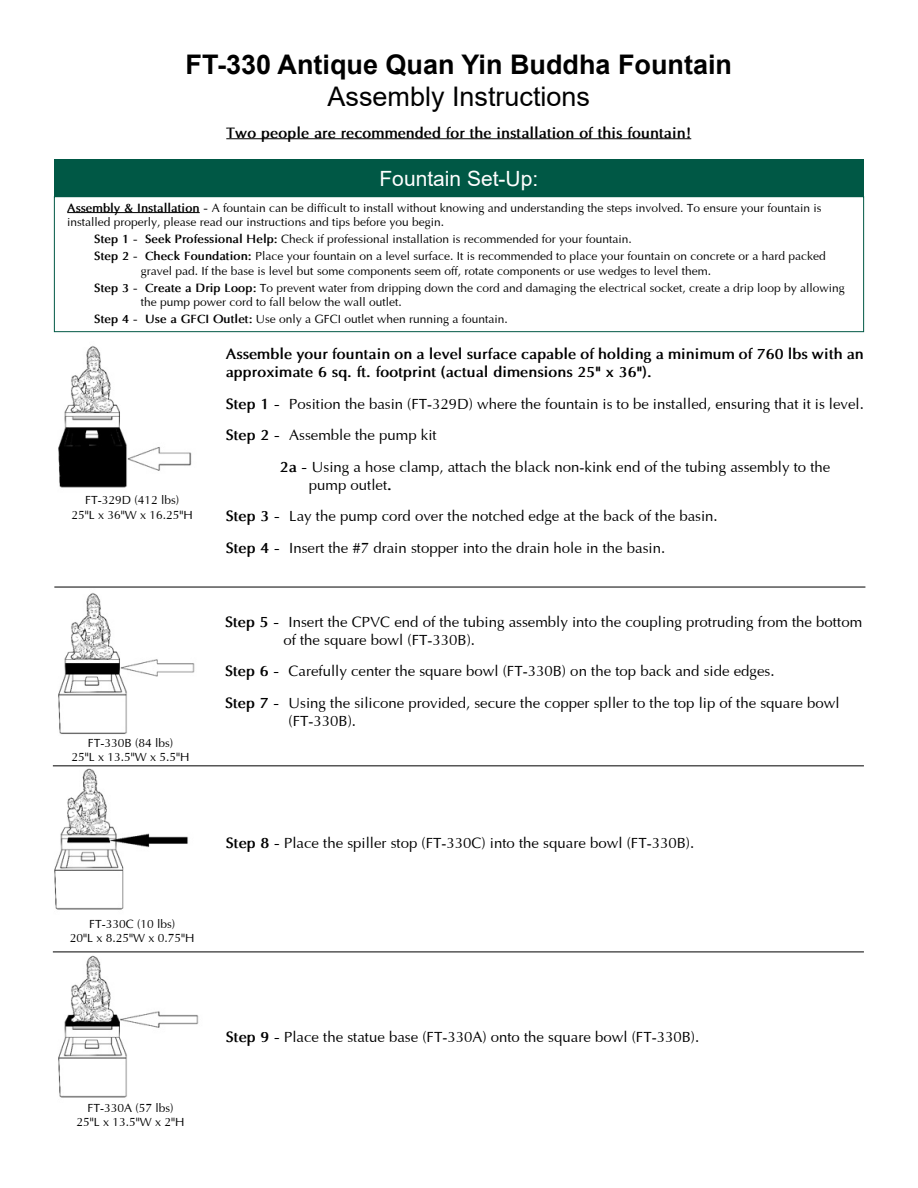
<style>
.page{position:relative;width:918px;height:1188px;background:#fff}
.page>*{position:absolute;margin:0;border:0;box-sizing:border-box;transform-origin:0 0}
.t1{font:700 27px "Arial";color:#000}
.t2{font:27px "Arial";color:#000}
.t3{font:21px "Arial";color:#fff}
.t4{font:15px/31.5px "Optima";color:#000}
.t5{font:700 15px/18px "Optima";color:#000}
.t6{font:12px/14.4px "Optima";color:#000;text-align:center}
.s1{font-weight:700}
</style>
<div class="page">
<hr style="left:226px;top:138px;width:465px;height:1px;background:#000">
<div style="left:54px;top:159px;width:810px;height:37px;background:#005845"></div>
<hr style="left:67px;top:212px;width:133px;height:1px;background:#000">
<div style="left:54px;top:196px;width:810px;height:136px;border:1px solid #005845"></div>
<hr style="left:53px;top:766px;width:811px;height:1px;background:#000">
<hr style="left:54px;top:587px;width:811px;height:1px;background:#000">
<hr style="left:53px;top:952px;width:811px;height:1px;background:#000">
<img style="left:58px;top:345px;width:134px;height:143px">
<img style="left:54px;top:768px;width:134px;height:142px">
<img style="left:58px;top:593px;width:137px;height:142px">
<img style="left:58px;top:956px;width:141px;height:142px">
<h1 class="t1" style="left:186px;top:45px;width:548px">FT-330 Antique Quan Yin Buddha Fountain</h1>
<h1 class="t2" style="left:328px;top:78px;width:264px">Assembly Instructions</h1>
<p class="t5" style="left:226px;top:123px;width:466px">Two people are recommended for the installation of this fountain!</p>
<h2 class="t3" style="left:379px;top:165px;width:160px">Fountain Set-Up:</h2>
<p class="t6" style="left:67px;top:199px;width:756px;text-align:left"><span class="s1">Assembly &amp; Installation -</span> A fountain can be difficult to install without knowing and understanding the steps involved. To ensure your fountain is installed properly, please read our instructions and tips before you begin.</p>
<p class="t6" style="left:94px;top:230px;width:733px;line-height:17.1px;text-align:left"><span class="s1">Step 1 - Seek Professional Help:</span> Check if professional installation is recommended for your fountain.<br><span class="s1">Step 2 - Check Foundation:</span> Place your fountain on a level surface. It is recommended to place your fountain on concrete or a hard packed</p>
<p class="t6" style="left:94px;top:261px;width:752px;line-height:17.1px;text-align:left;text-indent:47px">gravel pad. If the base is level but some components seem off, rotate components or use wedges to level them.<br><span class="s1">Step 3 - Create a Drip Loop:</span> To prevent water from dripping down the cord and damaging the electrical socket, create a drip loop by allowing</p>
<p class="t6" style="left:94px;top:293px;width:415px;line-height:17.1px;text-align:left;text-indent:47px">the pump power cord to fall below the wall outlet.<br><span class="s1">Step 4 - Use a GFCI Outlet:</span> Use only a GFCI outlet when running a fountain.</p>
<p class="t6" style="left:71px;top:492px;width:123px">FT-329D (412 lbs)<br>25"L x 36"W x 16.25"H</p>
<p class="t6" style="left:71px;top:735px;width:120px">FT-330B (84 lbs)<br>25"L x 13.5"W x 5.5"H</p>
<p class="t6" style="left:70px;top:915px;width:126px">FT-330C (10 lbs)<br>20"L x 8.25"W x 0.75"H</p>
<p class="t5" style="left:226px;top:345px;width:640px">Assemble your fountain on a level surface capable of holding a minimum of 760 lbs with an approximate 6 sq. ft. footprint (actual dimensions 25" x 36").</p>
<p class="t4" style="left:226px;top:387px;width:640px"><span class="s1">Step 1 -</span> Position the basin (FT-329D) where the fountain is to be installed, ensuring that it is level.</p>
<p class="t4" style="left:226px;top:418px;width:213px"><span class="s1">Step 2 -</span> Assemble the pump kit</p>
<p class="t4" style="left:280px;top:450px;width:552px"><span class="s1">2a -</span> Using a hose clamp, attach the black non-kink end of the tubing assembly to the</p>
<p class="t4" style="left:226px;top:468px;width:494px;text-indent:83px">pump outlet<span class="s1">.<br>Step 3 -</span> Lay the pump cord over the notched edge at the back of the basin.<br><span class="s1">Step 4 -</span> Insert the #7 drain stopper into the drain hole in the basin.</p>
<p class="t4" style="left:283px;top:612px;width:580px;line-height:18px;text-indent:-58px"><span class="s1">Step 5 -</span> Insert the CPVC end of the tubing assembly into the coupling protruding from the bottom of the square bowl (FT-330B).</p>
<p class="t4" style="left:225px;top:654px;width:616px"><span class="s1">Step 6 -</span> Carefully center the square bowl (FT-330B) on the top back and side edges.<br><span class="s1">Step 7 -</span> Using the silicone provided, secure the copper spller to the top lip of the square bowl</p>
<p class="t4" style="left:289px;top:704px;width:69px">(FT-330B).</p>
<p class="t4" style="left:226px;top:826px;width:470px"><span class="s1">Step 8 -</span> Place the spiller stop (FT-330C) into the square bowl (FT-330B).</p>
<p class="t6" style="left:76px;top:1100px;width:110px">FT-330A (57 lbs)<br>25"L x 13.5"W x 2"H</p>
<p class="t4" style="left:226px;top:1020px;width:475px"><span class="s1">Step 9 -</span> Place the statue base (FT-330A) onto the square bowl (FT-330B).</p>
</div>
